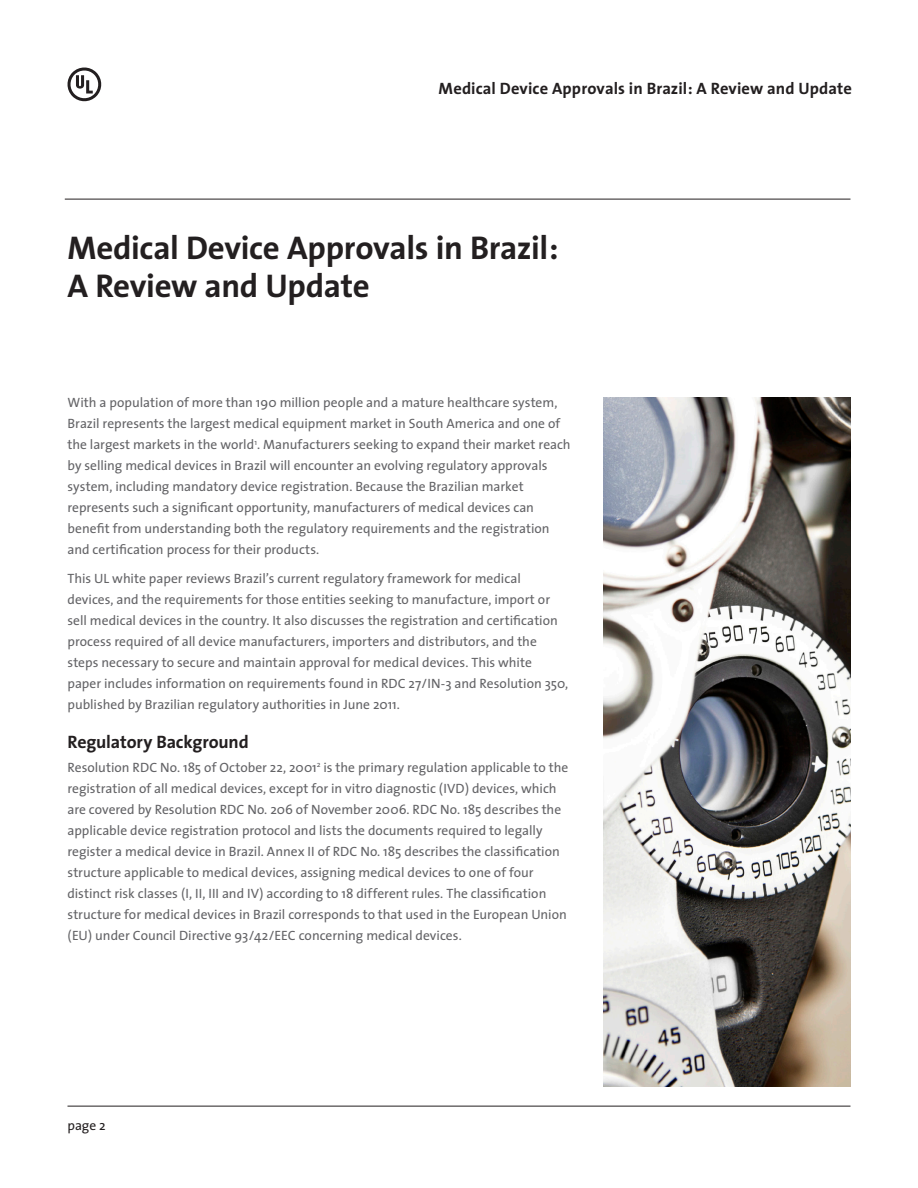
<style>
.page{position:relative;width:918px;height:1188px;background:#fff}
.page>*{position:absolute;margin:0;border:0;box-sizing:border-box;transform-origin:0 0}
.t1{font:700 33px/37.5px "The Sans";letter-spacing:-.01em;color:#231f20}
.Body_Copy{font:700 18px "The Sans";letter-spacing:-.01em;color:#231f20}
.t2{font:700 16.5px "The Sans";letter-spacing:.005em;color:#231f20}
.Body_Copy-2{font:13.5px/21px "The Sans";color:#636366}
.t3{font:13.5px "The Sans";color:#231f20}
</style>
<div class="page">
<svg style="left:67px;top:67px;width:35px;height:35px"></svg>
<hr style="left:65px;top:199px;width:785px;height:1px;background:#231f20">
<hr style="left:68px;top:1106px;width:782px;height:1px;background:#231f20">
<img style="left:604px;top:397px;width:246px;height:689px">
<p class="t2" style="left:439px;top:74px;width:415px">Medical Device Approvals in Brazil: A Review and Update</p>
<p class="t1" style="left:68px;top:229px;width:492px">Medical Device Approvals in Brazil:<br>A Review and Update</p>
<p class="Body_Copy-2" style="left:68px;top:392px;width:505px">With a population of more than 190 million people and a mature healthcare system, Brazil represents the largest medical equipment market in South America and one of the largest markets in the world<sup>1</sup>. Manufacturers seeking to expand their market reach by selling medical devices in Brazil will encounter an evolving regulatory approvals system, including mandatory device registration. Because the Brazilian market represents such a significant opportunity, manufacturers of medical devices can benefit from understanding both the regulatory requirements and the registration and certification process for their products.</p>
<p class="Body_Copy-2" style="left:68px;top:567px;width:502px">This UL white paper reviews Brazil’s current regulatory framework for medical devices, and the requirements for those entities seeking to manufacture, import or sell medical devices in the country. It also discusses the registration and certification process required of all device manufacturers, importers and distributors, and the steps necessary to secure and maintain approval for medical devices. This white paper includes information on requirements found in RDC 27/IN-3 and Resolution 350, published by Brazilian regulatory authorities in June 2011.</p>
<p class="Body_Copy" style="left:68px;top:727px;width:183px">Regulatory Background</p>
<p class="Body_Copy-2" style="left:68px;top:756px;width:502px">Resolution RDC No. 185 of October 22, 2001<sup>2</sup> is the primary regulation applicable to the registration of all medical devices, except for in vitro diagnostic (IVD) devices, which are covered by Resolution RDC No. 206 of November 2006. RDC No. 185 describes the applicable device registration protocol and lists the documents required to legally register a medical device in Brazil. Annex II of RDC No. 185 describes the classification structure applicable to medical devices, assigning medical devices to one of four distinct risk classes (I, II, III and IV) according to 18 different rules. The classification structure for medical devices in Brazil corresponds to that used in the European Union (EU) under Council Directive 93/42/EEC concerning medical devices.</p>
<p class="t3" style="left:68px;top:1115px;width:40px">page 2</p>
</div>
